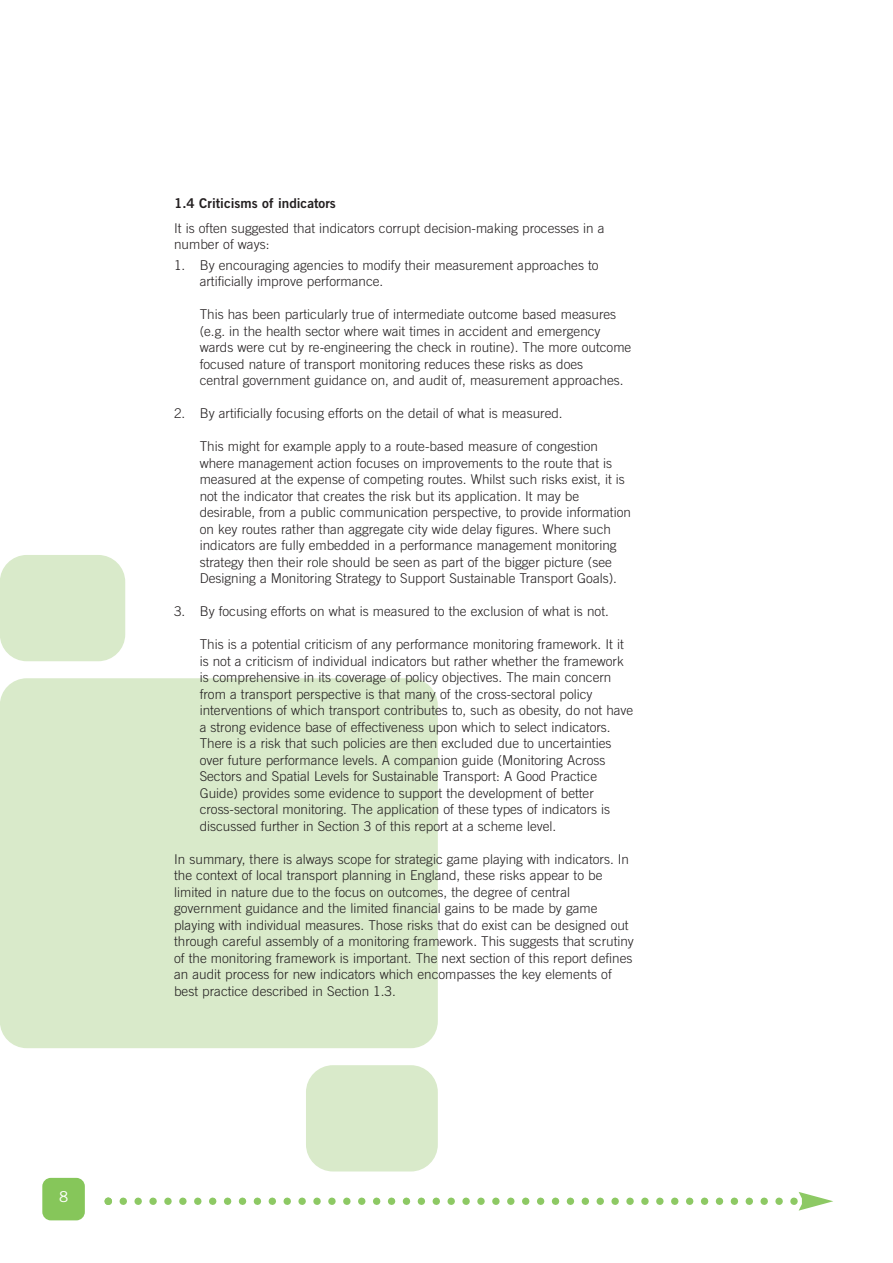
<style>
.page{position:relative;width:893px;height:1263px;background:#fff}
.page>*{position:absolute;margin:0;border:0;box-sizing:border-box;transform-origin:0 0}
.t1{font:15px "Trade Gothic";color:#fff}
.t2{font:300 13.5px/16.5px "Trade Gothic";color:#231f20}
.t3{font:13.5px "Trade Gothic Bold Two";color:#231f20}
</style>
<div class="page">
<div style="left:0;top:678px;width:438px;height:370px;background:#d9eaca;border-radius:27px"></div>
<div style="left:306px;top:1065px;width:132px;height:107px;background:#d9eaca;border-radius:27px"></div>
<div style="left:0;top:555px;width:125px;height:106px;background:#d9eaca;border-radius:27px"></div>
<svg style="left:104px;top:1192px;width:729px;height:19px"></svg>
<div style="left:42px;top:1178px;width:43px;height:42px;background:#86c65a;border-radius:9px"></div>
<p class="t1" style="left:59px;top:1192px;width:11px">8</p>
<p class="t3" style="left:174px;top:198px;width:163px">1.4 Criticisms of indicators</p>
<p class="t2" style="left:174px;top:221px;width:432px">It is often suggested that indicators corrupt decision-making processes in a number of ways:</p>
<p class="t2" style="left:200px;top:258px;width:400px;text-indent:-26px">1. By encouraging agencies to modify their measurement approaches to artificially improve performance.</p>
<p class="t2" style="left:200px;top:307px;width:433px">This has been particularly true of intermediate outcome based measures (e.g. in the health sector where wait times in accident and emergency wards were cut by re-engineering the check in routine). The more outcome focused nature of transport monitoring reduces these risks as does<br>central government guidance on, and audit of, measurement approaches.</p>
<p class="t2" style="left:174px;top:406px;width:390px">2. By artificially focusing efforts on the detail of what is measured.</p>
<p class="t2" style="left:200px;top:439px;width:433px">This might for example apply to a route-based measure of congestion where management action focuses on improvements to the route that is measured at the expense of competing routes. Whilst such risks exist, it is not the indicator that creates the risk but its application. It may be desirable, from a public communication perspective, to provide information on key routes rather than aggregate city wide delay figures. Where such indicators are fully embedded in a performance management monitoring strategy then their role should be seen as part of the bigger picture (see Designing a Monitoring Strategy to Support Sustainable Transport Goals).</p>
<p class="t2" style="left:174px;top:604px;width:436px">3. By focusing efforts on what is measured to the exclusion of what is not.</p>
<p class="t2" style="left:200px;top:637px;width:435px">This is a potential criticism of any performance monitoring framework. It it is not a criticism of individual indicators but rather whether the framework is comprehensive in its coverage of policy objectives. The main concern from a transport perspective is that many of the cross-sectoral policy interventions of which transport contributes to, such as obesity, do not have a strong evidence base of effectiveness upon which to select indicators.<br>There is a risk that such policies are then excluded due to uncertainties over future performance levels. A companion guide (Monitoring Across Sectors and Spatial Levels for Sustainable Transport: A Good Practice Guide) provides some evidence to support the development of better cross-sectoral monitoring. The application of these types of indicators is discussed further in Section 3 of this report at a scheme level.</p>
<p class="t2" style="left:174px;top:852px;width:461px">In summary, there is always scope for strategic game playing with indicators. In the context of local transport planning in England, these risks appear to be limited in nature due to the focus on outcomes, the degree of central government guidance and the limited financial gains to be made by game playing with individual measures. Those risks that do exist can be designed out through careful assembly of a monitoring framework. This suggests that scrutiny of the monitoring framework is important. The next section of this report defines an audit process for new indicators which encompasses the key elements of best practice described in Section 1.3.</p>
</div>
